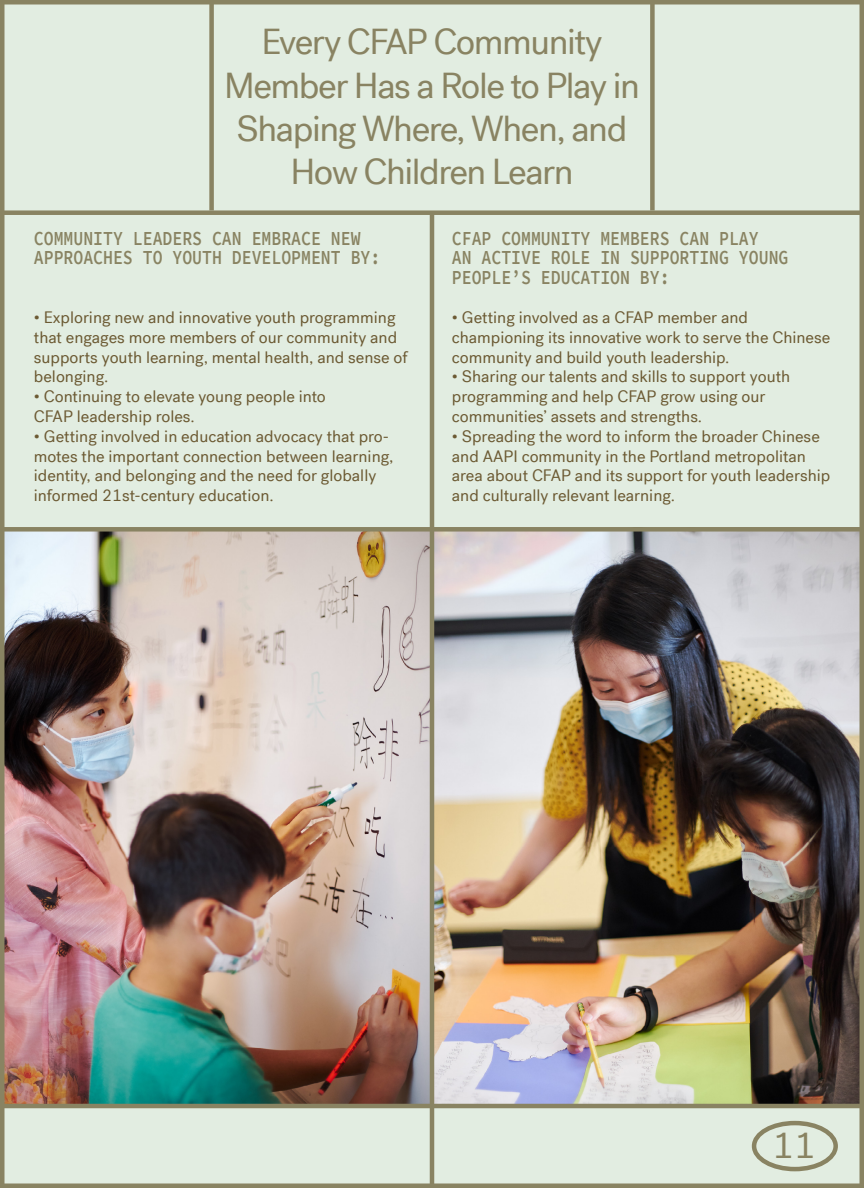
<style>
.page{position:relative;width:864px;height:1188px;background:#e2ede1}
.page>*{position:absolute;margin:0;border:0;box-sizing:border-box;transform-origin:0 0}
.t1{font:36px/43.2px "Post Grotesk";letter-spacing:-.04em;color:#898362;text-align:center}
.t2{font:600 19.8px/19.5px "Source Code Pro";color:#898362;scale:.83 1}
.t3{font:16.5px/19.8px "Post Grotesk";color:#6c5a33}
</style>
<div class="page">
<img style="left:434px;top:532px;width:426px;height:572px">
<img style="left:4px;top:532px;width:426px;height:572px">
<hr style="left:0;top:0;width:864px;height:4px;background:#898362">
<hr style="left:0;top:1184px;width:864px;height:4px;background:#898362">
<hr style="left:0;top:0;width:4px;height:1188px;background:#898362">
<hr style="left:860px;top:0;width:4px;height:1188px;background:#898362">
<div style="left:752px;top:1121px;width:86px;height:50px;border:4px solid #898362;border-radius:50%"></div>
<div style="left:0;top:210px;width:862px;height:5px;background:#898362"></div>
<div style="left:0;top:527px;width:864px;height:5px;background:#898362"></div>
<hr style="left:0;top:1104px;width:864px;height:4px;background:#898362">
<hr style="left:430px;top:213px;width:4px;height:975px;background:#898362">
<div style="left:209px;top:0;width:5px;height:210px;background:#898362"></div>
<div style="left:650px;top:0;width:5px;height:210px;background:#898362"></div>
<h1 class="t1" style="left:224px;top:21px;width:417px">Every CFAP Community<br>Member Has a Role to Play in<br>Shaping Where, When, and<br>How Children Learn</h1>
<p class="t2" style="left:34px;top:229px;width:419px">COMMUNITY LEADERS CAN EMBRACE NEW<br>APPROACHES TO YOUTH DEVELOPMENT BY:</p>
<p class="t3" style="left:34px;top:307px;width:375px">• Exploring new and innovative youth programming that engages more members of our community and supports youth learning, mental health, and sense of belonging.</p>
<p class="t3" style="left:34px;top:387px;width:294px">• Continuing to elevate young people into<br>CFAP leadership roles.</p>
<p class="t3" style="left:34px;top:426px;width:361px">• Getting involved in education advocacy that pro&shy;motes the important connection between learning, identity, and belonging and the need for globally informed 21st-century education.</p>
<p class="t2" style="left:452px;top:229px;width:407px">CFAP COMMUNITY MEMBERS CAN PLAY<br>AN ACTIVE ROLE IN SUPPORTING YOUNG<br>PEOPLE’S EDUCATION BY:</p>
<p class="t3" style="left:452px;top:307px;width:380px">• Getting involved as a CFAP member and championing its innovative work to serve the Chinese community and build youth leadership.</p>
<p class="t3" style="left:452px;top:367px;width:340px">• Sharing our talents and skills to support youth programming and help CFAP grow using our communities’ assets and strengths.</p>
<p class="t3" style="left:452px;top:426px;width:380px">• Spreading the word to inform the broader Chinese and AAPI community in the Portland metropolitan area about CFAP and its support for youth leadership and culturally relevant learning.</p>
<h1 class="t1" style="left:773px;top:1124px;width:45px">11</h1>
</div>
